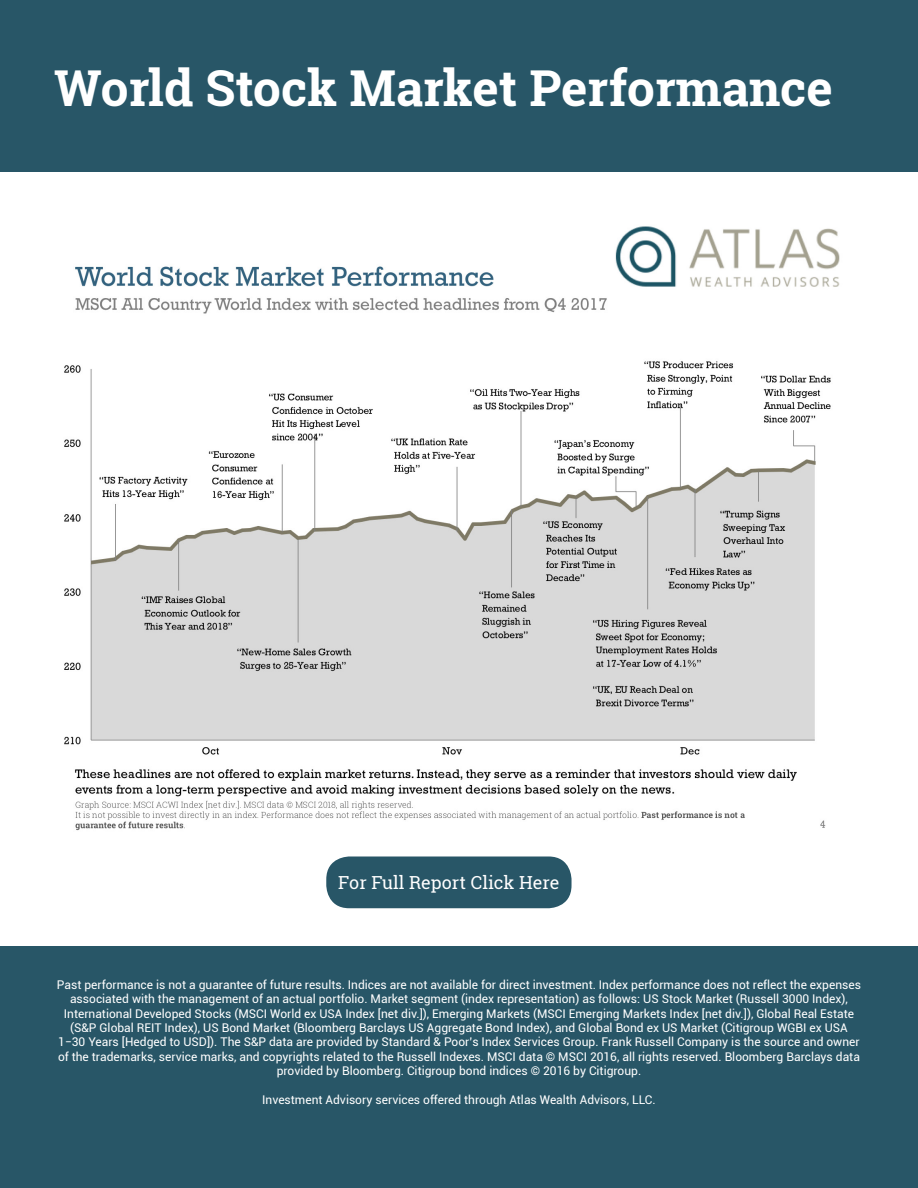
<style>
.page{position:relative;width:918px;height:1188px;background:#fff}
.page>*{position:absolute;margin:0;border:0;box-sizing:border-box;transform-origin:0 0}
.t1{font:700 49.5px "Roboto Slab";color:#fff}
.t2{font:18px "Roboto Slab";color:#fff}
.t3{font:12px/14.4px "Roboto";color:#fff;text-align:center}
</style>
<div class="page">
<div style="left:0;top:0;width:918px;height:172px;background:#285667"></div>
<div style="left:0;top:947px;width:918px;height:241px;background:#285667"></div>
<div style="left:326px;top:856px;width:246px;height:52px;background:#285667;border-radius:23px"></div>
<img style="left:64px;top:226px;width:776px;height:605px">
<h1 class="t1" style="left:54px;top:54px;width:780px">World Stock Market Performance</h1>
<h2 class="t2" style="left:338px;top:870px;width:223px">For Full Report Click Here</h2>
<p class="t3" style="left:57px;top:977px;width:806px">Past performance is not a guarantee of future results. Indices are not available for direct investment. Index performance does not reflect the expenses associated with the management of an actual portfolio. Market segment (index representation) as follows: US Stock Market (Russell 3000 Index), International Developed Stocks (MSCI World ex USA Index [net div.]), Emerging Markets (MSCI Emerging Markets Index [net div.]), Global Real Estate (S&amp;P Global REIT Index), US Bond Market (Bloomberg Barclays US Aggregate Bond Index), and Global Bond ex US Market (Citigroup WGBI ex USA 1−30 Years [Hedged to USD]). The S&amp;P data are provided by Standard &amp; Poor’s Index Services Group. Frank Russell Company is the source and owner of the trademarks, service marks, and copyrights related to the Russell Indexes. MSCI data © MSCI 2016, all rights reserved. Bloomberg Barclays data provided by Bloomberg. Citigroup bond indices © 2016 by Citigroup.</p>
<p class="t3" style="left:262px;top:1092px;width:395px">Investment Advisory services offered through Atlas Wealth Advisors, LLC.</p>
</div>
